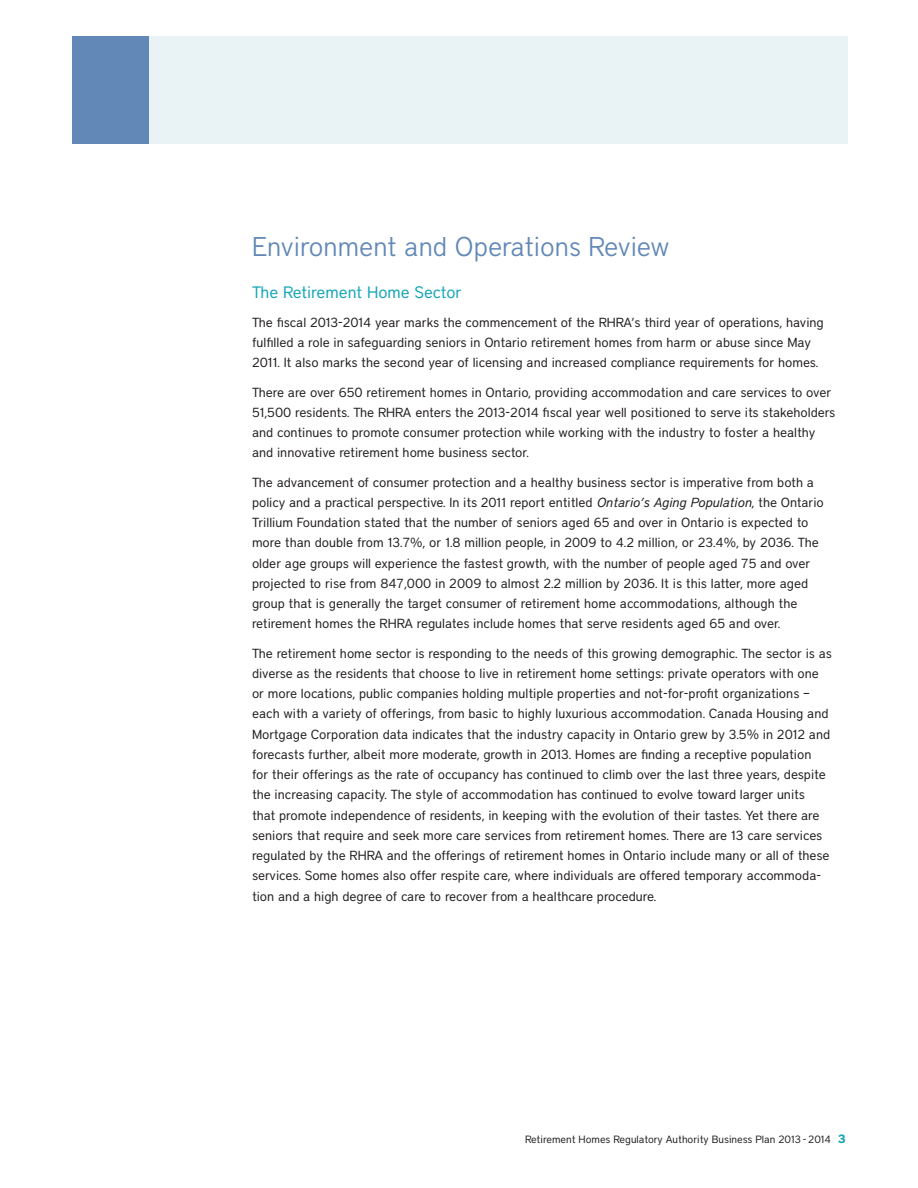
<style>
.page{position:relative;width:918px;height:1188px;background:#fff}
.page>*{position:absolute;margin:0;border:0;box-sizing:border-box;transform-origin:0 0}
.t1{font:300 27px "District";color:#6188b7}
.t2{font:16.5px "District";color:#15a5b5}
.t3{font:13.2px/20.2px "District";color:#231f20}
.t4{font:10.5px "District";color:#231f20}
.s1{font-style:italic}
.s2{font-weight:700;font-size:12px;color:#15a5b5}
</style>
<div class="page">
<div style="left:72px;top:36px;width:776px;height:108px;background:#e9f3f5"></div>
<div style="left:72px;top:36px;width:76px;height:108px;background:#6188b7"></div>
<h2 class="t1" style="left:252px;top:230px;width:419px">Environment and Operations Review</h2>
<h3 class="t2" style="left:252px;top:282px;width:211px">The Retirement Home Sector</h3>
<p class="t3" style="left:252px;top:312px;width:573px">The fiscal 2013-2014 year marks the commencement of the RHRA’s third year of operations, having fulfilled a role in safeguarding seniors in Ontario retirement homes from harm or abuse since May<br>2011. It also marks the second year of licensing and increased compliance requirements for homes.</p>
<p class="t3" style="left:252px;top:382px;width:585px">There are over 650 retirement homes in Ontario, providing accommodation and care services to over 51,500 residents. The RHRA enters the 2013-2014 fiscal year well positioned to serve its stakeholders and continues to promote consumer protection while working with the industry to foster a healthy and innovative retirement home business sector.</p>
<p class="t3" style="left:252px;top:472px;width:573px">The advancement of consumer protection and a healthy business sector is imperative from both a policy and a practical perspective. In its 2011 report entitled <span class="s1">Ontario’s Aging Population</span>, the Ontario Trillium Foundation stated that the number of seniors aged 65 and over in Ontario is expected to more than double from 13.7%, or 1.8 million people, in 2009 to 4.2 million, or 23.4%, by 2036. The older age groups will experience the fastest growth, with the number of people aged 75 and over projected to rise from 847,000 in 2009 to almost 2.2 million by 2036. It is this latter, more aged group that is generally the target consumer of retirement home accommodations, although the retirement homes the RHRA regulates include homes that serve residents aged 65 and over.</p>
<p class="t3" style="left:252px;top:643px;width:581px">The retirement home sector is responding to the needs of this growing demographic. The sector is as diverse as the residents that choose to live in retirement home settings: private operators with one or more locations, public companies holding multiple properties and not-for-profit organizations – each with a variety of offerings, from basic to highly luxurious accommodation. Canada Housing and Mortgage Corporation data indicates that the industry capacity in Ontario grew by 3.5% in 2012 and forecasts further, albeit more moderate, growth in 2013. Homes are finding a receptive population<br>for their offerings as the rate of occupancy has continued to climb over the last three years, despite the increasing capacity. The style of accommodation has continued to evolve toward larger units<br>that promote independence of residents, in keeping with the evolution of their tastes. Yet there are seniors that require and seek more care services from retirement homes. There are 13 care services regulated by the RHRA and the offerings of retirement homes in Ontario include many or all of these services. Some homes also offer respite care, where individuals are offered temporary accommoda&shy;tion and a high degree of care to recover from a healthcare procedure.</p>
<p class="t4" style="left:525px;top:1133px;width:322px">Retirement Homes Regulatory Authority Business Plan 2013 - 2014 <span class="s2">3</span></p>
</div>
